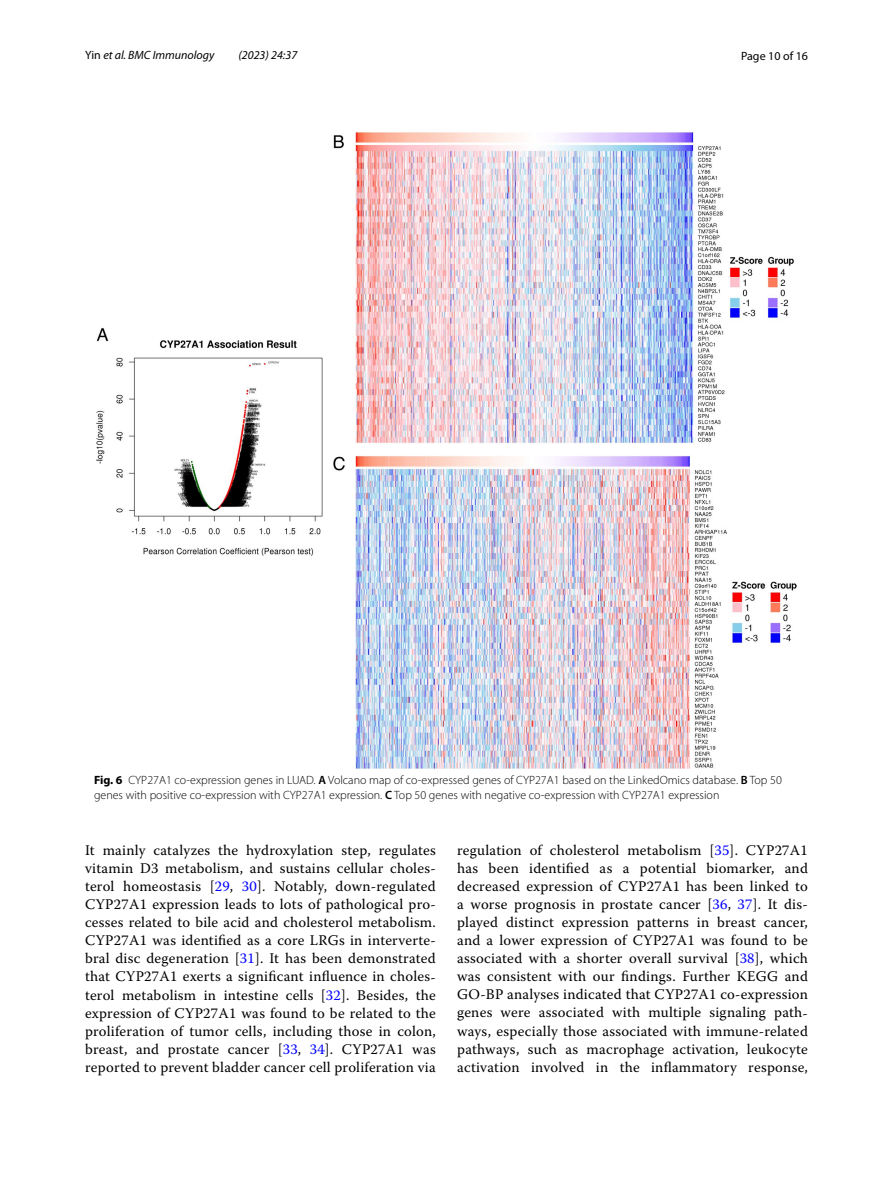
<style>
.page{position:relative;width:893px;height:1187px;background:#fff}
.page>*{position:absolute;margin:0;border:0;box-sizing:border-box;transform-origin:0 0}
.t1{font:14.7px/18px "Warnock Pro";letter-spacing:.015em;color:#000;text-align:justify}
.t2{font:300 12px/15px "Myriad Pro";color:#000}
.t3{font:italic 12px "Myriad Pro";color:#000}
.t4{font:12px "Myriad Pro";color:#000}
.s1{font-style:normal}
.s2{font-weight:700}
.s3{font-weight:600}
.s4{color:#00f}
</style>
<div class="page">
<img style="left:96px;top:133px;width:701px;height:635px">
<p class="t3" style="left:85px;top:48px;width:131px"><span class="s1">Yin</span> et al. BMC Immunology</p>
<p class="t3" style="left:238px;top:48px;width:60px">(2023) 24:37</p>
<p class="t4" style="left:741px;top:48px;width:68px">Page 10 of 16</p>
<p class="t2" style="left:94px;top:772px;width:689px"><span class="s2">Fig. 6</span> CYP27A1 co-expression genes in LUAD. <span class="s3">A</span> Volcano map of co-expressed genes of CYP27A1 based on the LinkedOmics database. <span class="s3">B</span> Top 50 genes with positive co-expression with CYP27A1 expression. <span class="s3">C</span> Top 50 genes with negative co-expression with CYP27A1 expression</p>
<p class="t1" style="left:85px;top:841px;width:352px">It mainly catalyzes the hydroxylation step, regulates vitamin D3 metabolism, and sustains cellular choles&shy;terol homeostasis [<span class="s4">29</span>, <span class="s4">30</span>]. Notably, down-regulated CYP27A1 expression leads to lots of pathological pro&shy;cesses related to bile acid and cholesterol metabolism.<br>CYP27A1 was identified as a core LRGs in interverte&shy;bral disc degeneration [<span class="s4">31</span>]. It has been demonstrated that CYP27A1 exerts a significant influence in choles&shy;terol metabolism in intestine cells [<span class="s4">32</span>]. Besides, the expression of CYP27A1 was found to be related to the proliferation of tumor cells, including those in colon, breast, and prostate cancer [<span class="s4">33</span>, <span class="s4">34</span>]. CYP27A1 was reported to prevent bladder cancer cell proliferation via</p>
<p class="t1" style="left:457px;top:841px;width:352px">regulation of cholesterol metabolism [<span class="s4">35</span>]. CYP27A1 has been identified as a potential biomarker, and decreased expression of CYP27A1 has been linked to a worse prognosis in prostate cancer [<span class="s4">36</span>, <span class="s4">37</span>]. It dis&shy;played distinct expression patterns in breast cancer, and a lower expression of CYP27A1 was found to be associated with a shorter overall survival [<span class="s4">38</span>], which was consistent with our findings. Further KEGG and GO-BP analyses indicated that CYP27A1 co-expression genes were associated with multiple signaling path&shy;ways, especially those associated with immune-related pathways, such as macrophage activation, leukocyte activation involved in the inflammatory response,</p>
</div>
